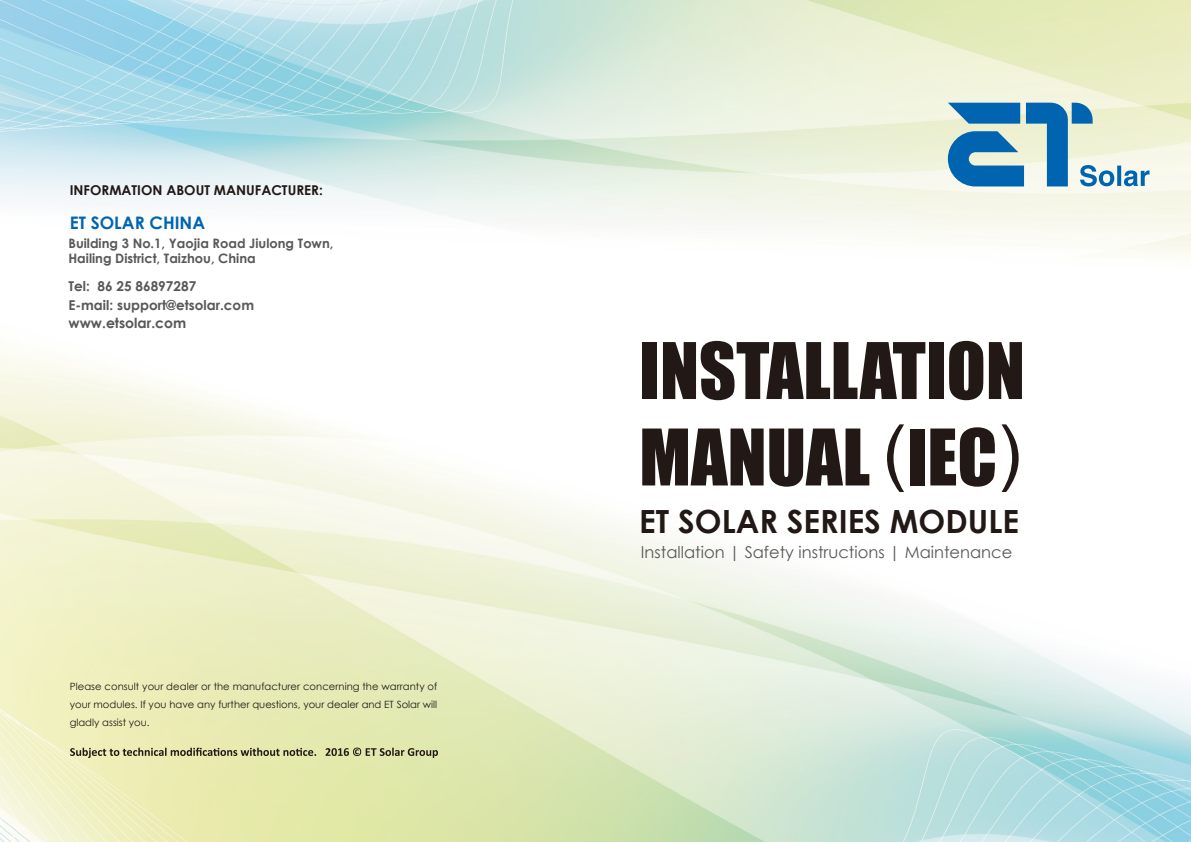
<style>
.page{position:relative;width:1191px;height:842px;background:#fff}
.page>*{position:absolute;margin:0;border:0;box-sizing:border-box;transform-origin:0 0}
.t1{font:72px/86.4px "Impact";color:#221815}
.t2{font:700 31.9px "Century Gothic";color:#221815}
.t3{font:700 17.3px "Century Gothic";color:#0064b1}
.t4{font:16.3px "Century Gothic";color:#595757}
.t5{font:700 14px "Century Gothic";color:#595757}
.t6{font:700 13.6px/19.5px "Century Gothic";color:#595757}
.t7{font:700 13.6px "Century Gothic";color:#221815}
.t8{font:700 13px/15px "Century Gothic";color:#595757}
.t9{font:10px/18px "Century Gothic";color:#221815;text-align:justify}
.s1{font-family:"Arial"}
</style>
<div class="page">
<img style="left:0;top:0;width:1191px;height:842px">
<svg style="left:70px;top:748px;width:368px;height:10px;background:#acab81"></svg>
<svg style="left:947px;top:103px;width:202px;height:83px;background:#88b5c8"></svg>
<h3 class="t7" style="left:70px;top:180px;width:255px">INFORMATION ABOUT MANUFACTURER:</h3>
<h3 class="t3" style="left:70px;top:210px;width:137px">ET SOLAR CHINA</h3>
<h3 class="t8" style="left:68px;top:235px;width:266px">Building 3 No.1, Yaojia Road Jiulong Town,<br>Hailing District, Taizhou, China</h3>
<h3 class="t6" style="left:68px;top:275px;width:187px">Tel: 86 25 86897287<br>E-mail: support@etsolar.com</h3>
<h3 class="t5" style="left:68px;top:312px;width:119px">www.etsolar.com</h3>
<p class="t9" style="left:70px;top:677px;width:369px">Please consult your dealer or the manufacturer concerning the warranty of your modules. If you have any further questions, your dealer and ET Solar will gladly assist you.</p>
<h1 class="t1" style="left:639px;top:326px;width:387px">INSTALLATION<br>MANUAL <span class="s1">(</span>IEC<span class="s1">)</span></h1>
<h2 class="t2" style="left:639px;top:497px;width:381px">ET SOLAR SERIES MODULE</h2>
<h3 class="t4" style="left:641px;top:541px;width:373px">Installation | Safety instructions | Maintenance</h3>
</div>
